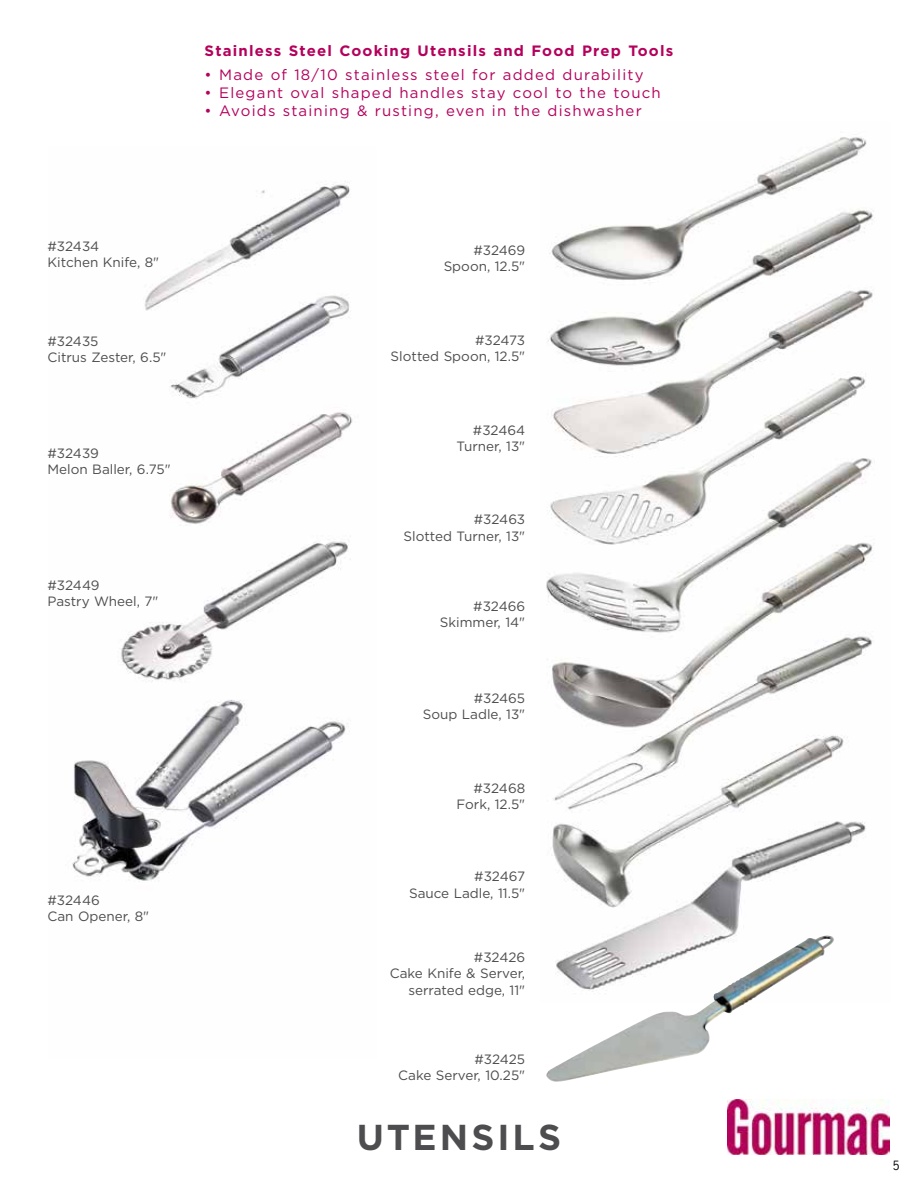
<style>
.page{position:relative;width:918px;height:1188px;background:#fff}
.page>*{position:absolute;margin:0;border:0;box-sizing:border-box;transform-origin:0 0}
.t1{font:700 36px "Gotham";letter-spacing:.08em;color:#4d4d4f}
.t2{font:15px "Gotham";letter-spacing:.08em;color:#b4015c}
.t3{font:700 15px "Gotham";letter-spacing:.08em;color:#b4015c}
.t4{font:13.5px/16.2px "Gotham";color:#4d4d4f;text-align:right}
.t5{font:12px "News Gothic Std";color:#000}
</style>
<div class="page">
<img style="left:72px;top:181px;width:281px;height:700px">
<img style="left:546px;top:137px;width:328px;height:799px">
<img style="left:546px;top:936px;width:288px;height:146px">
<img style="left:728px;top:1100px;width:161px;height:54px">
<p class="t3" style="left:205px;top:40px;width:470px">Stainless Steel Cooking Utensils and Food Prep Tools</p>
<p class="t2" style="left:205px;top:66px;width:440px">• Made of 18/10 stainless steel for added durability</p>
<p class="t2" style="left:205px;top:84px;width:458px">• Elegant oval shaped handles stay cool to the touch</p>
<p class="t2" style="left:205px;top:102px;width:439px">• Avoids staining &amp; rusting, even in the dishwasher</p>
<p class="t4" style="left:48px;top:237px;width:113px;text-align:left">#32434<br>Kitchen Knife, 8"</p>
<p class="t4" style="left:48px;top:332px;width:121px;text-align:left">#32435<br>Citrus Zester, 6.5"</p>
<p class="t4" style="left:48px;top:445px;width:125px;text-align:left">#32439<br>Melon Baller, 6.75"</p>
<p class="t4" style="left:48px;top:577px;width:113px;text-align:left">#32449<br>Pastry Wheel, 7"</p>
<p class="t4" style="left:48px;top:892px;width:103px;text-align:left">#32446<br>Can Opener, 8"</p>
<p class="t4" style="left:444px;top:242px;width:83px">#32469<br>Spoon, 12.5"</p>
<p class="t4" style="left:391px;top:332px;width:136px">#32473<br>Slotted Spoon, 12.5"</p>
<p class="t4" style="left:457px;top:421px;width:70px">#32464<br>Turner, 13"</p>
<p class="t4" style="left:403px;top:511px;width:123px">#32463<br>Slotted Turner, 13"</p>
<p class="t4" style="left:440px;top:598px;width:87px">#32466<br>Skimmer, 14"</p>
<p class="t4" style="left:423px;top:690px;width:104px">#32465<br>Soup Ladle, 13"</p>
<p class="t4" style="left:457px;top:780px;width:70px">#32468<br>Fork, 12.5"</p>
<p class="t4" style="left:409px;top:868px;width:118px">#32467<br>Sauce Ladle, 11.5"</p>
<p class="t4" style="left:390px;top:949px;width:137px">#32426<br>Cake Knife &amp; Server, serrated edge, 11"</p>
<p class="t4" style="left:398px;top:1051px;width:129px">#32425<br>Cake Server, 10.25"</p>
<h1 class="t1" style="left:357px;top:1113px;width:206px">UTENSILS</h1>
<p class="t5" style="left:893px;top:1157px;width:8px">5</p>
</div>
